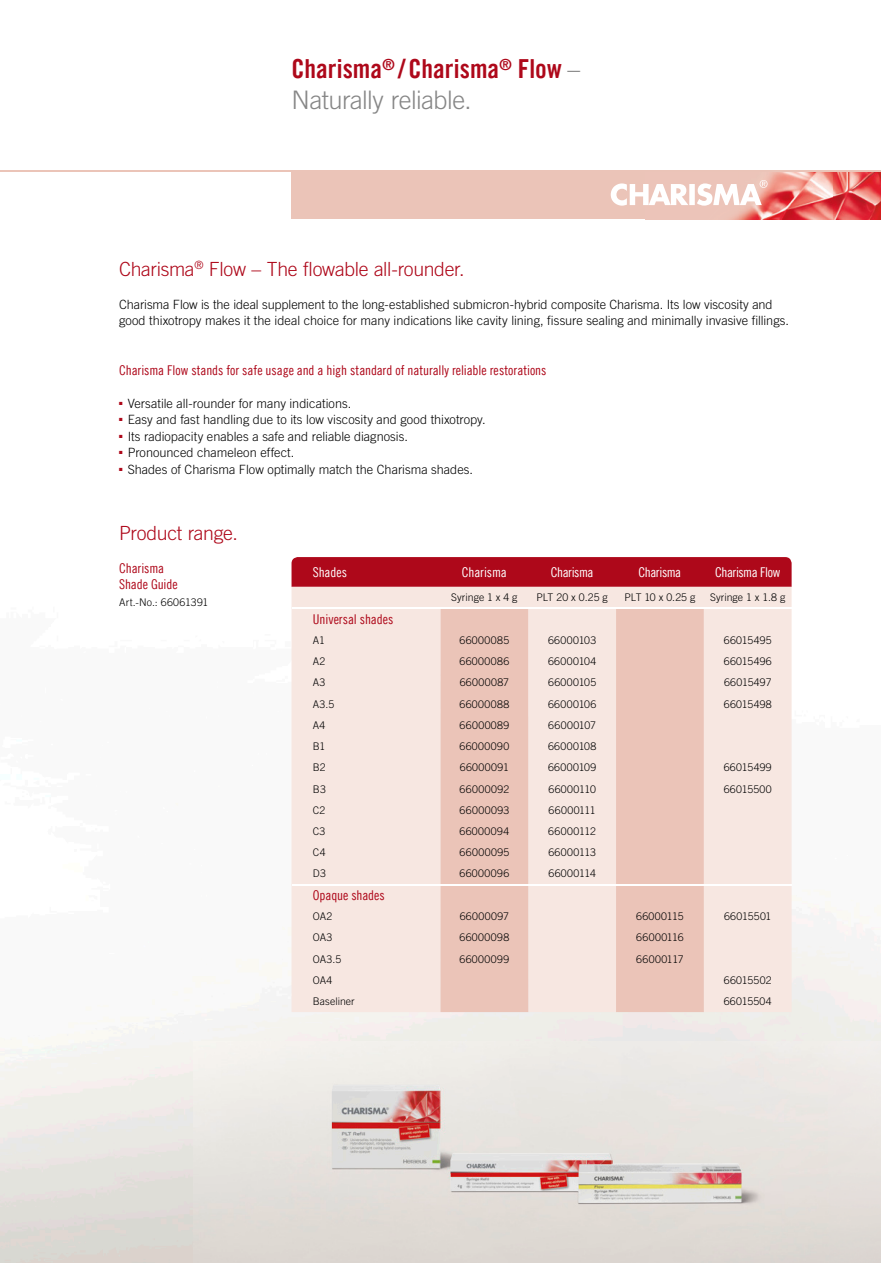
<style>
.page{position:relative;width:881px;height:1263px;background:#fff}
.page>*{position:absolute;margin:0;border:0;box-sizing:border-box;transform-origin:0 0}
.t1{font:26.25px "Trade Gothic LT Com Bd Cn 20";color:#ae081a}
.t2{font:300 25.5px "Trade Gothic LT Com";letter-spacing:-.02em;color:#868686}
.t3{font:300 19.5px "Trade Gothic LT Com";letter-spacing:-.015em;color:#ae081a}
.t4{font:13.5px/16.5px "Trade Gothic LT Com Cn 18";letter-spacing:-.005em;color:#ae081a}
.t5{font:13.5px "Trade Gothic LT Com Cn 18";letter-spacing:-.03em;color:#fff}
.t6{font:13.5px "Trade Gothic LT Com Cn 18";letter-spacing:-.01em;color:#fff}
.t7{font:300 12.75px/16.5px "Trade Gothic LT Com";color:#000}
.t8{font:300 10.5px "Trade Gothic LT Com";letter-spacing:.035em;color:#000}
.t9{font:300 10.5px "Trade Gothic LT Com";letter-spacing:.01em;color:#000}
.t10{font:300 10.5px "Trade Gothic LT Com";letter-spacing:.005em;color:#000}
.t11{font:300 10.5px "Trade Gothic LT Com";letter-spacing:.015em;color:#000}
.s1{font-family:"Trade Gothic LT Com";font-weight:300;font-size:25.5px;color:#868686}
</style>
<div class="page">
<img style="left:0;top:561px;width:880px;height:702px">
<img style="left:194px;top:1042px;width:686px;height:221px">
<img style="left:332px;top:1085px;width:409px;height:118px">
<div style="left:291px;top:170px;width:589px;height:49px;background:#ebc4b8"></div>
<img style="left:733px;top:172px;width:147px;height:47px">
<svg style="left:610px;top:180px;width:157px;height:26px"></svg>
<hr style="left:0;top:170px;width:880px;height:2px;background:#ebc4b8">
<div style="left:291px;top:557px;width:500px;height:30px;background:#ae081a"></div>
<div style="left:291px;top:587px;width:500px;height:425px;background:#f7e7e1"></div>
<svg style="left:440px;top:609px;width:263px;height:403px;background:#efcfc5"></svg>
<hr style="left:291px;top:607px;width:149px;height:2px;background:#fff">
<hr style="left:440px;top:607px;width:88px;height:2px;background:#fff">
<hr style="left:615px;top:607px;width:88px;height:2px;background:#fff">
<hr style="left:703px;top:607px;width:88px;height:2px;background:#fff">
<hr style="left:528px;top:607px;width:87px;height:2px;background:#fff">
<hr style="left:291px;top:884px;width:149px;height:1px;background:#fff">
<hr style="left:440px;top:884px;width:88px;height:1px;background:#fff">
<hr style="left:615px;top:884px;width:88px;height:1px;background:#fff">
<hr style="left:703px;top:884px;width:88px;height:1px;background:#fff">
<hr style="left:528px;top:884px;width:87px;height:1px;background:#fff">
<h1 class="t1" style="left:291px;top:53px;width:290px">Charisma<sup>®</sup> / Charisma<sup>®</sup> Flow <span class="s1">–</span></h1>
<h2 class="t2" style="left:291px;top:85px;width:181px">Naturally reliable.</h2>
<h3 class="t3" style="left:119px;top:257px;width:347px">Charisma<sup>®</sup> Flow – The flowable all-rounder.</h3>
<p class="t7" style="left:119px;top:296px;width:671px">Charisma Flow is the ideal supplement to the long-established submicron-hybrid composite Charisma. Its low viscosity and good thixotropy makes it the ideal choice for many indications like cavity lining, fissure sealing and minimally invasive fillings.</p>
<p class="t4" style="left:119px;top:362px;width:428px">Charisma Flow stands for safe usage and a high standard of naturally reliable restorations</p>
<p class="t7" style="left:119px;top:395px;width:233px"><sup>■</sup> Versatile all-rounder for many indications.</p>
<p class="t7" style="left:119px;top:411px;width:368px"><sup>■</sup> Easy and fast handling due to its low viscosity and good thixotropy.</p>
<p class="t7" style="left:119px;top:428px;width:290px"><sup>■</sup> Its radiopacity enables a safe and reliable diagnosis.</p>
<p class="t7" style="left:119px;top:444px;width:176px"><sup>■</sup> Pronounced chameleon effect.</p>
<p class="t7" style="left:119px;top:461px;width:355px"><sup>■</sup> Shades of Charisma Flow optimally match the Charisma shades.</p>
<h3 class="t3" style="left:119px;top:521px;width:120px">Product range.</h3>
<p class="t4" style="left:119px;top:560px;width:60px">Charisma<br>Shade Guide</p>
<p class="t8" style="left:119px;top:596px;width:91px">Art.-No.: 66061391</p>
<p class="t5" style="left:313px;top:564px;width:36px">Shades</p>
<p class="t6" style="left:461px;top:564px;width:46px">Charisma</p>
<p class="t5" style="left:550px;top:564px;width:44px">Charisma</p>
<p class="t5" style="left:638px;top:564px;width:44px">Charisma</p>
<p class="t5" style="left:714px;top:564px;width:67px">Charisma Flow</p>
<p class="t9" style="left:451px;top:591px;width:68px">Syringe 1 x 4 g</p>
<p class="t8" style="left:536px;top:591px;width:73px">PLT 20 x 0.25 g</p>
<p class="t8" style="left:624px;top:591px;width:72px">PLT 10 x 0.25 g</p>
<p class="t9" style="left:709px;top:591px;width:77px">Syringe 1 x 1.8 g</p>
<p class="t4" style="left:313px;top:611px;width:82px">Universal shades</p>
<p class="t8" style="left:313px;top:634px;width:14px">A1</p>
<p class="t8" style="left:459px;top:634px;width:51px">66000085</p>
<p class="t8" style="left:548px;top:634px;width:50px">66000103</p>
<p class="t11" style="left:723px;top:634px;width:49px">66015495</p>
<p class="t8" style="left:313px;top:655px;width:14px">A2</p>
<p class="t8" style="left:459px;top:655px;width:51px">66000086</p>
<p class="t8" style="left:547px;top:655px;width:50px">66000104</p>
<p class="t8" style="left:723px;top:655px;width:49px">66015496</p>
<p class="t8" style="left:313px;top:676px;width:14px">A3</p>
<p class="t8" style="left:459px;top:676px;width:51px">66000087</p>
<p class="t8" style="left:548px;top:676px;width:50px">66000105</p>
<p class="t9" style="left:723px;top:676px;width:49px">66015497</p>
<p class="t8" style="left:313px;top:698px;width:23px">A3.5</p>
<p class="t8" style="left:459px;top:698px;width:51px">66000088</p>
<p class="t8" style="left:548px;top:698px;width:50px">66000106</p>
<p class="t8" style="left:723px;top:698px;width:49px">66015498</p>
<p class="t8" style="left:313px;top:719px;width:14px">A4</p>
<p class="t8" style="left:459px;top:719px;width:51px">66000089</p>
<p class="t8" style="left:548px;top:719px;width:49px">66000107</p>
<p class="t8" style="left:313px;top:740px;width:14px">B1</p>
<p class="t8" style="left:459px;top:740px;width:51px">66000090</p>
<p class="t8" style="left:548px;top:740px;width:50px">66000108</p>
<p class="t8" style="left:313px;top:761px;width:14px">B2</p>
<p class="t8" style="left:459px;top:761px;width:51px">66000091</p>
<p class="t8" style="left:547px;top:761px;width:50px">66000109</p>
<p class="t8" style="left:723px;top:761px;width:49px">66015499</p>
<p class="t8" style="left:313px;top:783px;width:15px">B3</p>
<p class="t8" style="left:459px;top:783px;width:51px">66000092</p>
<p class="t8" style="left:548px;top:783px;width:49px">66000110</p>
<p class="t8" style="left:723px;top:783px;width:50px">66015500</p>
<p class="t8" style="left:313px;top:804px;width:14px">C2</p>
<p class="t8" style="left:459px;top:804px;width:51px">66000093</p>
<p class="t8" style="left:548px;top:804px;width:49px">66000111</p>
<p class="t8" style="left:313px;top:825px;width:14px">C3</p>
<p class="t8" style="left:459px;top:825px;width:51px">66000094</p>
<p class="t8" style="left:548px;top:825px;width:49px">66000112</p>
<p class="t8" style="left:313px;top:846px;width:14px">C4</p>
<p class="t8" style="left:459px;top:846px;width:51px">66000095</p>
<p class="t8" style="left:548px;top:846px;width:49px">66000113</p>
<p class="t8" style="left:313px;top:867px;width:15px">D3</p>
<p class="t8" style="left:459px;top:867px;width:51px">66000096</p>
<p class="t8" style="left:548px;top:867px;width:49px">66000114</p>
<p class="t4" style="left:313px;top:887px;width:74px">Opaque shades</p>
<p class="t8" style="left:313px;top:910px;width:21px">OA2</p>
<p class="t8" style="left:459px;top:910px;width:51px">66000097</p>
<p class="t8" style="left:636px;top:910px;width:49px">66000115</p>
<p class="t8" style="left:723px;top:910px;width:49px">66015501</p>
<p class="t8" style="left:313px;top:931px;width:21px">OA3</p>
<p class="t8" style="left:459px;top:931px;width:51px">66000098</p>
<p class="t8" style="left:636px;top:931px;width:49px">66000116</p>
<p class="t8" style="left:313px;top:953px;width:30px">OA3.5</p>
<p class="t8" style="left:459px;top:953px;width:51px">66000099</p>
<p class="t8" style="left:636px;top:953px;width:49px">66000117</p>
<p class="t8" style="left:313px;top:974px;width:21px">OA4</p>
<p class="t8" style="left:723px;top:974px;width:49px">66015502</p>
<p class="t10" style="left:313px;top:995px;width:43px">Baseliner</p>
<p class="t8" style="left:723px;top:995px;width:50px">66015504</p>
</div>
